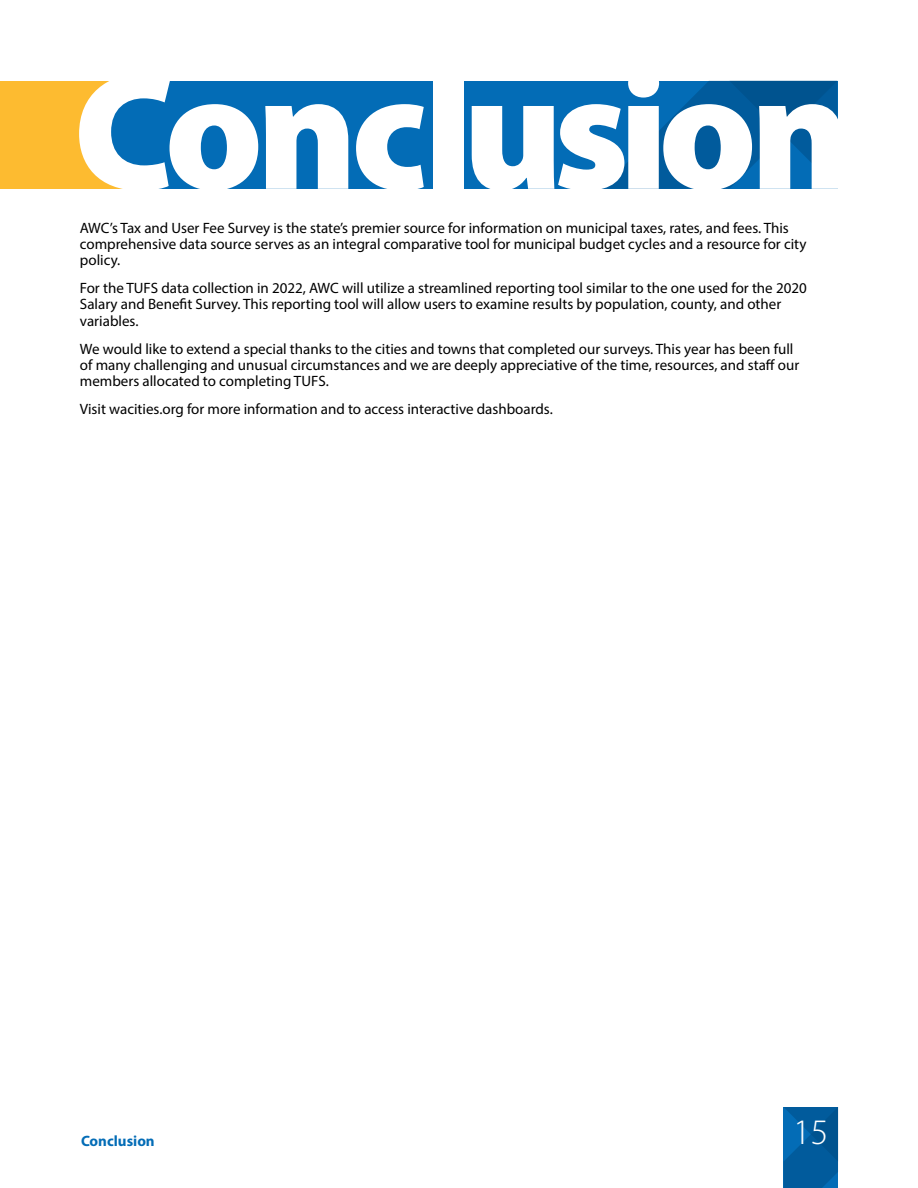
<style>
.page{position:relative;width:918px;height:1188px;background:#fff}
.page>*{position:absolute;margin:0;border:0;box-sizing:border-box;transform-origin:0 0}
.t1{font:900 168.3px "Myriad Pro";letter-spacing:-.06em;color:#fff}
.t2{font:300 36px "Myriad Pro";color:#fff}
.t3{font:15px/16.2px "Myriad Pro";color:#000}
.t4{font:700 15px "Myriad Pro";color:#036cb6}
</style>
<div class="page">
<svg style="left:784px;top:1107px;width:54px;height:81px;background:#015c9e"></svg>
<div style="left:0;top:81px;width:837px;height:108px;background:#036cb6"></div>
<div style="left:0;top:81px;width:127px;height:108px;background:#fdbb30"></div>
<svg style="left:601px;top:81px;width:236px;height:108px"></svg>
<div style="left:110px;top:98px;width:22px;height:69px;background:#036cb6"></div>
<h1 class="t1" style="left:73px;top:20px;width:779px">Conclusion</h1>
<p class="t3" style="left:80px;top:219px;width:728px">AWC’s Tax and User Fee Survey is the state’s premier source for information on municipal taxes, rates, and fees. This comprehensive data source serves as an integral comparative tool for municipal budget cycles and a resource for city policy.</p>
<p class="t3" style="left:80px;top:280px;width:728px">For the TUFS data collection in 2022, AWC will utilize a streamlined reporting tool similar to the one used for the 2020<br>Salary and Benefit Survey. This reporting tool will allow users to examine results by population, county, and other variables.</p>
<p class="t3" style="left:80px;top:340px;width:721px">We would like to extend a special thanks to the cities and towns that completed our surveys. This year has been full of many challenging and unusual circumstances and we are deeply appreciative of the time, resources, and staff our members allocated to completing TUFS.</p>
<p class="t3" style="left:80px;top:401px;width:474px">Visit wacities.org for more information and to access interactive dashboards.</p>
<p class="t4" style="left:81px;top:1131px;width:75px">Conclusion</p>
<h2 class="t2" style="left:793px;top:1112px;width:37px">15</h2>
</div>
